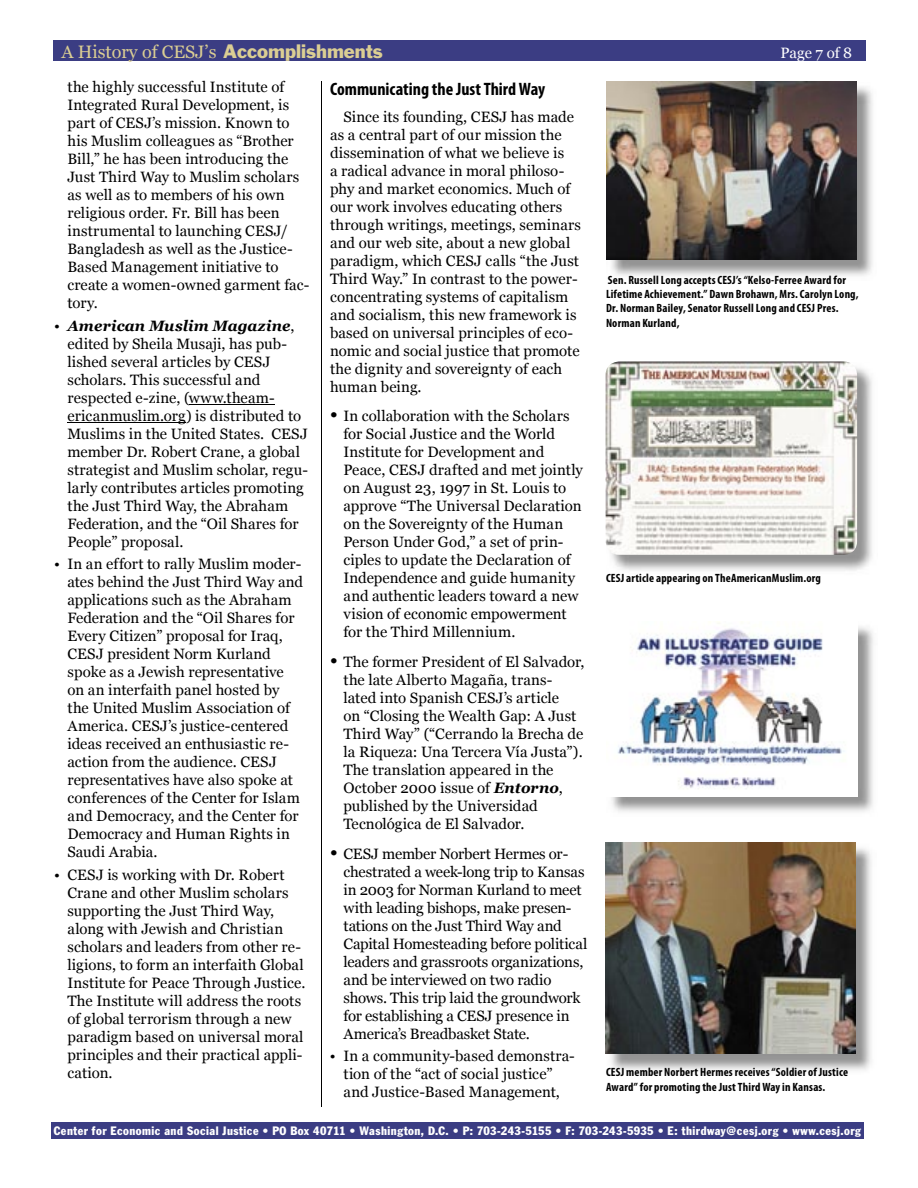
<style>
.page{position:relative;width:918px;height:1188px;background:#fff}
.page>*{position:absolute;margin:0;border:0;box-sizing:border-box;transform-origin:0 0}
.t1{font:18px "Georgia";color:#dbce93}
.t2{font:700 condensed 18px "Myriad Pro";color:#000}
.t3{font:15px/18px "Georgia";letter-spacing:.005em;color:#000}
.t4{font:15px "Georgia";color:#fff}
.t5{font:700 condensed 12px/14.4px "Myriad Pro";letter-spacing:.015em;color:#000}
.t6{font:condensed 12px "Franklin Gothic";letter-spacing:.04em;color:#fff}
.s1{font-family:"Franklin Gothic"}
.s2{font-weight:700;font-style:italic}
.s3{font-size:21px}
</style>
<div class="page">
<div style="left:51px;top:1122px;width:813px;height:16px;background:#3b3d83"></div>
<div style="left:53px;top:40px;width:813px;height:22px;background:#3b3d83"></div>
<hr style="left:189px;top:404px;width:86px;height:1px;background:#000">
<hr style="left:68px;top:422px;width:118px;height:1px;background:#000">
<hr style="left:321px;top:81px;width:1px;height:1026px;background:#000">
<img style="left:611px;top:368px;width:261px;height:203px">
<img style="left:606px;top:362px;width:251px;height:193px">
<img style="left:611px;top:626px;width:262px;height:186px">
<img style="left:611px;top:622px;width:247px;height:174px">
<img style="left:610px;top:848px;width:262px;height:223px">
<img style="left:605px;top:843px;width:251px;height:211px">
<img style="left:611px;top:87px;width:262px;height:189px">
<img style="left:606px;top:81px;width:251px;height:179px">
<p class="t1" style="left:61px;top:42px;width:323px">A History of CESJ’s <span class="s1">Accomplishments</span></p>
<p class="t4" style="left:780px;top:45px;width:73px">Page 7 of 8</p>
<p class="t3" style="left:68px;top:78px;width:243px">the highly successful Institute of<br>Integrated Rural Development, is part of CESJ’s mission. Known to his Muslim colleagues as “Brother<br>Bill,” he has been introducing the<br>Just Third Way to Muslim scholars as well as to members of his own religious order. Fr. Bill has been instrumental to launching CESJ/<br>Bangladesh as well as the Justice-<br>Based Management initiative to create a women-owned garment fac&shy;tory.</p>
<p class="t3" style="left:68px;top:317px;width:242px;text-indent:-14px">• <span class="s2">American Muslim Magazine</span>, edited by Sheila Musaji, has pub&shy;lished several articles by CESJ scholars. This successful and respected e-zine, (www.theam&shy;ericanmuslim.org) is distributed to<br>Muslims in the United States. CESJ member Dr. Robert Crane, a global strategist and Muslim scholar, regu&shy;larly contributes articles promoting the Just Third Way, the Abraham<br>Federation, and the “Oil Shares for<br>People” proposal.</p>
<p class="t3" style="left:68px;top:555px;width:237px;text-indent:-14px">• In an effort to rally Muslim moder&shy;ates behind the Just Third Way and applications such as the Abraham<br>Federation and the “Oil Shares for<br>Every Citizen” proposal for Iraq,<br>CESJ president Norm Kurland spoke as a Jewish representative on an interfaith panel hosted by the United Muslim Association of<br>America. CESJ’s justice-centered ideas received an enthusiastic re&shy;action from the audience. CESJ representatives have also spoke at conferences of the Center for Islam and Democracy, and the Center for<br>Democracy and Human Rights in<br>Saudi Arabia.</p>
<p class="t3" style="left:68px;top:866px;width:240px;text-indent:-14px">• CESJ is working with Dr. Robert<br>Crane and other Muslim scholars supporting the Just Third Way, along with Jewish and Christian scholars and leaders from other re&shy;ligions, to form an interfaith Global<br>Institute for Peace Through Justice.<br>The Institute will address the roots of global terrorism through a new paradigm based on universal moral principles and their practical appli&shy;cation.</p>
<p class="t2" style="left:330px;top:79px;width:217px">Communicating the Just Third Way</p>
<p class="t3" style="left:330px;top:107px;width:253px;text-indent:14px">Since its founding, CESJ has made as a central part of our mission the dissemination of what we believe is<br>a radical advance in moral philoso&shy;phy and market economics. Much of our work involves educating others through writings, meetings, seminars and our web site, about a new global paradigm, which CESJ calls “the Just Third Way.” In contrast to the power&shy;concentrating systems of capitalism and socialism, this new framework is based on universal principles of eco&shy;nomic and social justice that promote the dignity and sovereignty of each human being.</p>
<p class="t3" style="left:343px;top:407px;width:241px;text-indent:-14px"><span class="s3">•</span> In collaboration with the Scholars for Social Justice and the World<br>Institute for Development and<br>Peace, CESJ drafted and met jointly on August 23, 1997 in St. Louis to approve “The Universal Declaration on the Sovereignty of the Human<br>Person Under God,” a set of prin&shy;ciples to update the Declaration of<br>Independence and guide humanity and authentic leaders toward a new vision of economic empowerment for the Third Millennium.</p>
<p class="t3" style="left:343px;top:653px;width:243px;text-indent:-14px"><span class="s3">•</span> The former President of El Salvador, the late Alberto Magaña, trans&shy;lated into Spanish CESJ’s article<br>on “Closing the Wealth Gap: A Just<br>Third Way” (“Cerrando la Brecha de la Riqueza: Una Tercera Vía Justa”).<br>The translation appeared in the<br>October 2000 issue of <span class="s2">Entorno</span>, published by the Universidad<br>Tecnológica de El Salvador.</p>
<p class="t3" style="left:343px;top:844px;width:245px;text-indent:-14px"><span class="s3">•</span> CESJ member Norbert Hermes or&shy;chestrated a week-long trip to Kansas in 2003 for Norman Kurland to meet with leading bishops, make presen&shy;tations on the Just Third Way and Capital Homesteading before political leaders and grassroots organizations, and be interviewed on two radio shows. This trip laid the groundwork for establishing a CESJ presence in America’s Breadbasket State.</p>
<p class="t3" style="left:330px;top:1047px;width:246px;text-align:center">• In a community-based demonstra&shy;tion of the “act of social justice”<br>and Justice-Based Management,</p>
<p class="t5" style="left:606px;top:272px;width:254px">Sen. Russell Long accepts CESJ’s “Kelso-Ferree Award for Lifetime Achievement.” Dawn Brohawn, Mrs. Carolyn Long, Dr. Norman Bailey, Senator Russell Long and CESJ Pres.<br>Norman Kurland,</p>
<p class="t5" style="left:606px;top:571px;width:216px">CESJ article appearing on TheAmericanMuslim.org</p>
<p class="t5" style="left:606px;top:1065px;width:244px">CESJ member Norbert Hermes receives “Soldier of Justice<br>Award” for promoting the Just Third Way in Kansas.</p>
<p class="t6" style="left:54px;top:1123px;width:809px">Center for Economic and Social Justice • PO Box 40711 • Washington, D.C. • P: 703-243-5155 • F: 703-243-5935 • E: thirdway@cesj.org • www.cesj.org</p>
</div>
